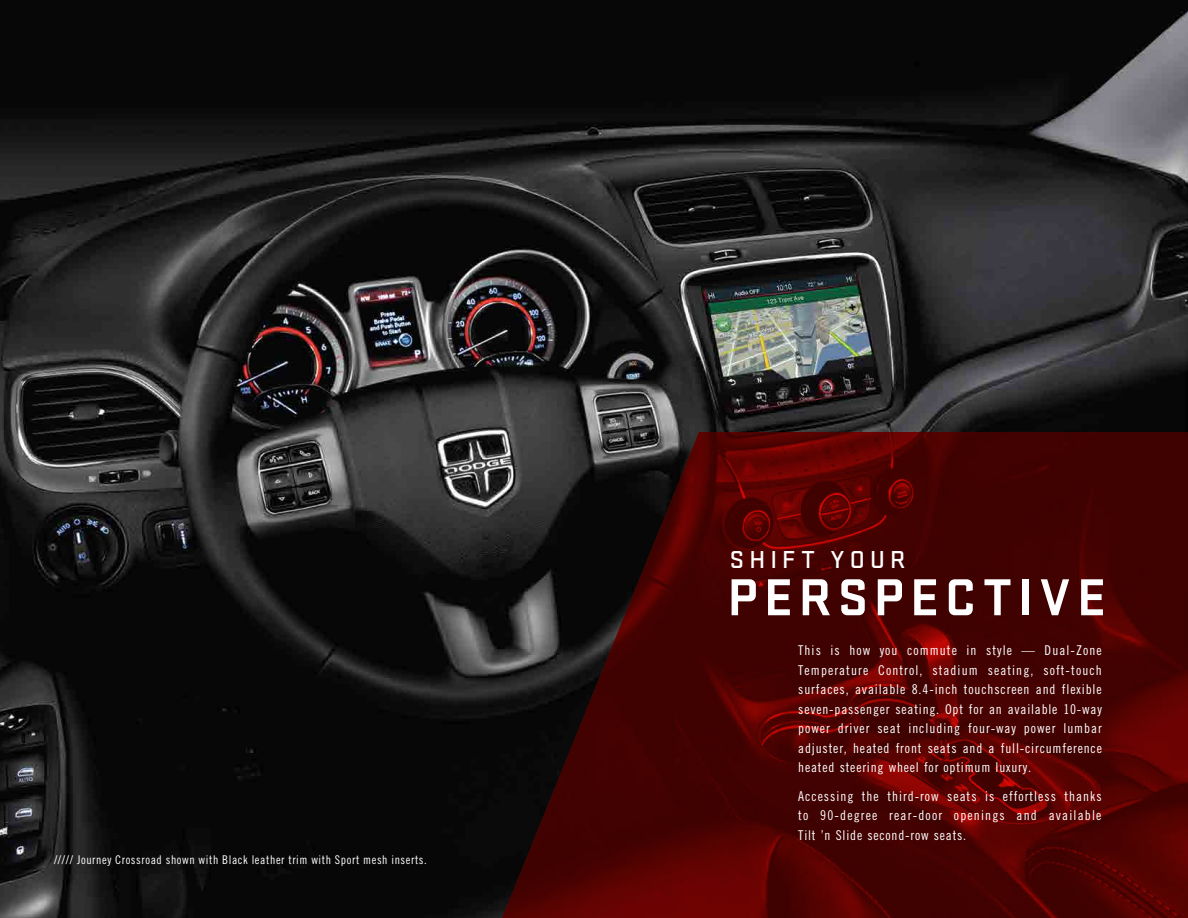
<style>
.page{position:relative;width:1188px;height:918px;background:#fff}
.page>*{position:absolute;margin:0;border:0;box-sizing:border-box;transform-origin:0 0}
.t1{font:700 54px "Stratum 1";letter-spacing:.12em;color:#fff}
.t2{font:500 25.5px "Stratum 1";letter-spacing:.205em;color:#fff}
.t3{font:13.5px/19.5px "Trade Gothic Cond Eighteen";letter-spacing:.06em;color:#fff;text-align:justify}
.t4{font:12px "Trade Gothic Cond Eighteen";letter-spacing:.05em;color:#fff}
</style>
<div class="page">
<img style="left:0;top:0;width:1188px;height:918px">
<svg style="left:382px;top:432px;width:806px;height:486px;background:#3f0908"></svg>
<p class="t4" style="left:54px;top:853px;width:374px">///// Journey Crossroad shown with Black leather trim with Sport mesh inserts.</p>
<h2 class="t2" style="left:730px;top:543px;width:177px">SHIFT YOUR</h2>
<h1 class="t1" style="left:728px;top:560px;width:380px">PERSPECTIVE</h1>
<p class="t3" style="left:798px;top:641px;width:305px">This is how you commute in style — Dual-Zone Temperature Control, stadium seating, soft-touch surfaces, available 8.4-inch touchscreen and flexible seven-passenger seating. Opt for an available 10-way power driver seat including four-way power lumbar adjuster, heated front seats and a full-circumference heated steering wheel for optimum luxury.</p>
<p class="t3" style="left:798px;top:786px;width:305px">Accessing the third-row seats is effortless thanks to 90-degree rear-door openings and available Tilt ’n Slide second-row seats.</p>
</div>
